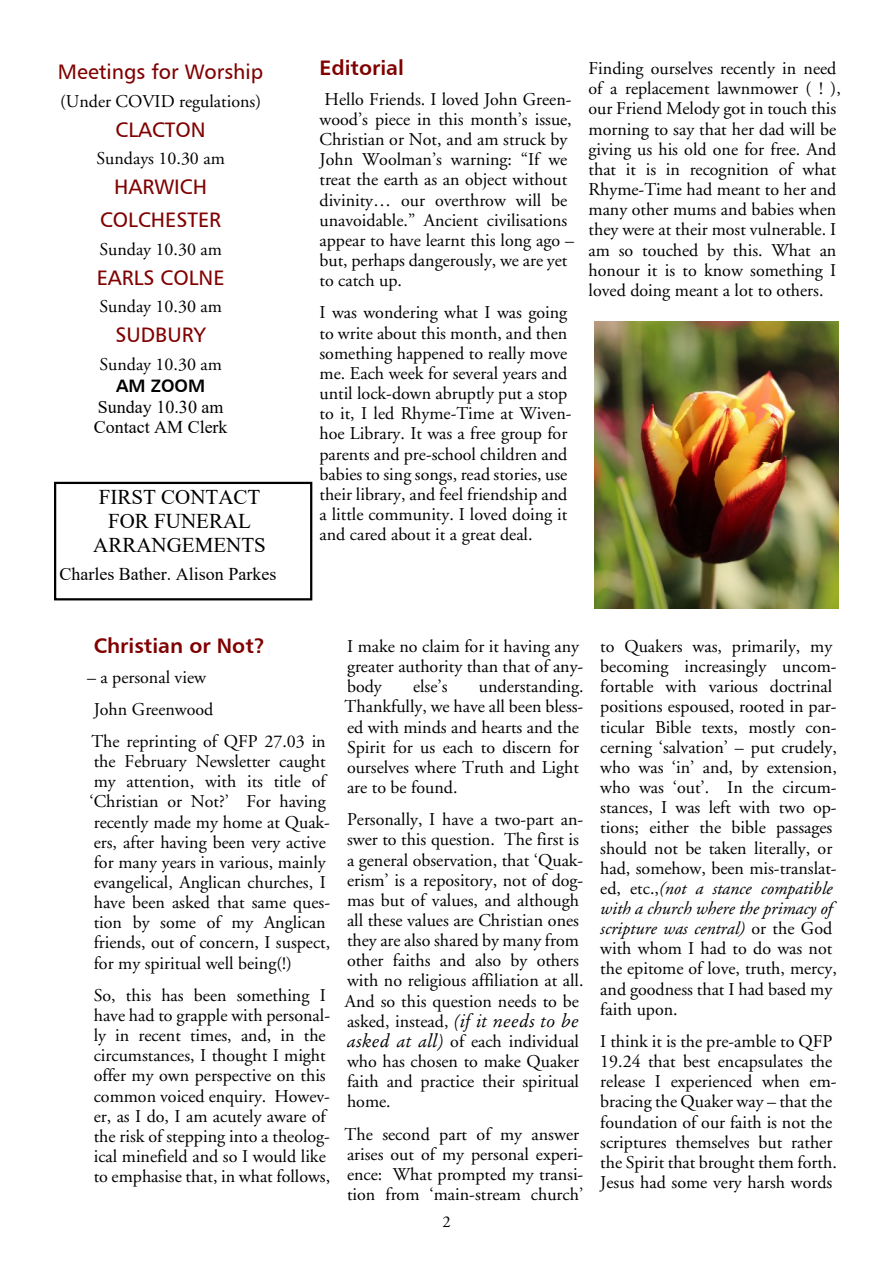
<style>
.page{position:relative;width:893px;height:1263px;background:#fff}
.page>*{position:absolute;margin:0;border:0;box-sizing:border-box;transform-origin:0 0}
.t1{font:21px/32.8px "Humanist 777 BT Roman B";color:#800000;text-align:center}
.t2{font:21px/24.2px "Times New Roman";color:#000;text-align:center}
.t3{font:21px "Humanist 777 BT Bold B";color:#800000}
.t4{font:18px/20.1px "Adobe Garamond";color:#000}
.t5{font:18px/20.7px "Times New Roman";color:#000}
.t6{font:18px "Humanist 777 BT Bold B";color:#000}
.t7{font:16.5px "Adobe Garamond";color:#000}
.s1{font-family:"Stempel Garamond";font-style:italic}
.s2{font-style:italic}
</style>
<div class="page">
<div style="left:54px;top:482px;width:258px;height:118px;border:2px solid #000"></div>
<img style="left:595px;top:322px;width:244px;height:286px">
<p class="t1" style="left:58px;top:57px;width:207px">Meetings for Worship</p>
<p class="t4" style="left:60px;top:93px;width:202px">(Under COVID regulations)</p>
<p class="t1" style="left:116px;top:115px;width:92px">CLACTON</p>
<p class="t4" style="left:96px;top:150px;width:130px">Sundays 10.30 am</p>
<p class="t1" style="left:100px;top:172px;width:123px">HARWICH<br>COLCHESTER</p>
<p class="t4" style="left:99px;top:241px;width:124px">Sunday 10.30 am</p>
<p class="t1" style="left:97px;top:263px;width:129px">EARLS COLNE</p>
<p class="t4" style="left:99px;top:298px;width:124px">Sunday 10.30 am</p>
<p class="t1" style="left:115px;top:320px;width:92px">SUDBURY</p>
<p class="t4" style="left:99px;top:356px;width:124px">Sunday 10.30 am</p>
<p class="t6" style="left:116px;top:379px;width:91px">AM ZOOM</p>
<p class="t5" style="left:94px;top:398px;width:135px">Sunday 10.30 am<br>Contact AM Clerk</p>
<p class="t2" style="left:93px;top:487px;width:174px">FIRST CONTACT<br>FOR FUNERAL<br>ARRANGEMENTS</p>
<p class="t5" style="left:59px;top:565px;width:219px">Charles Bather. Alison Parkes</p>
<p class="t3" style="left:319px;top:59px;width:86px">Editorial</p>
<p class="t4" style="left:319px;top:91px;width:256px">Hello Friends. I loved John Green&shy;wood’s piece in this month’s issue,<br>Christian or Not, and am struck by<br>John Woolman’s warning: “If we treat the earth as an object without divinity… our overthrow will be unavoidable.” Ancient civilisations appear to have learnt this long ago – but, perhaps dangerously, we are yet to catch up.</p>
<p class="t4" style="left:319px;top:304px;width:254px">I was wondering what I was going to write about this month, and then something happened to really move me. Each week for several years and until lock-down abruptly put a stop to it, I led Rhyme-Time at Wiven&shy;hoe Library. It was a free group for parents and pre-school children and babies to sing songs, read stories, use their library, and feel friendship and a little community. I loved doing it and cared about it a great deal.</p>
<p class="t4" style="left:589px;top:60px;width:254px">Finding ourselves recently in need of a replacement lawnmower ( ! ), our Friend Melody got in touch this morning to say that her dad will be giving us his old one for free. And that it is in recognition of what<br>Rhyme-Time had meant to her and many other mums and babies when they were at their most vulnerable. I am so touched by this. What an honour it is to know something I loved doing meant a lot to others.</p>
<p class="t3" style="left:94px;top:637px;width:173px">Christian or Not?</p>
<p class="t4" style="left:87px;top:662px;width:240px;line-height:32.1px">– a personal view<br>John Greenwood<br>The reprinting of QFP 27.03 in</p>
<p class="t4" style="left:90px;top:753px;width:242px">the February Newsletter caught my attention, with its title of ‘Christian or Not?’ For having recently made my home at Quak&shy;ers, after having been very active for many years in various, mainly evangelical, Anglican churches, I have been asked that same ques&shy;tion by some of my Anglican friends, out of concern, I suspect, for my spiritual well being(!)</p>
<p class="t4" style="left:94px;top:987px;width:238px">So, this has been something I have had to grapple with personal&shy;ly in recent times, and, in the circumstances, I thought I might offer my own perspective on this common voiced enquiry. Howev&shy;er, as I do, I am acutely aware of the risk of stepping into a theolog&shy;ical minefield and so I would like to emphasise that, in what follows,</p>
<p class="t4" style="left:347px;top:638px;width:238px">I make no claim for it having any greater authority than that of any&shy;body</p>
<p class="t4" style="left:345px;top:678px;width:240px;text-indent:134px">understanding.<br>Thankfully, we have all been bless&shy;ed with minds and hearts and the<br>Spirit for us each to discern for ourselves where Truth and Light are to be found.</p>
<p class="t4" style="left:345px;top:811px;width:240px">Personally, I have a two-part an&shy;swer to this question. The first is a general observation, that ‘Quak&shy;erism’ is a repository, not of dog&shy;mas but of values, and although all these values are Christian ones they are also shared by many from other faiths and also by others with no religious affiliation at all.<br>And so this question needs to be asked, instead, <span class="s1">(if it needs to be asked at all)</span> of each individual who has chosen to make Quaker faith and practice their spiritual home.</p>
<p class="t4" style="left:345px;top:1125px;width:240px">The second part of my answer arises out of my personal experi&shy;ence: What prompted my transi&shy;tion from ‘main-stream church’</p>
<p class="t4" style="left:413px;top:678px;width:36px">else’s</p>
<p class="t7" style="left:442px;top:1216px;width:10px">2</p>
<p class="t4" style="left:600px;top:638px;width:238px">to Quakers was, primarily, my becoming increasingly uncom&shy;fortable with various doctrinal positions espoused, rooted in par&shy;ticular Bible texts, mostly con&shy;cerning ‘salvation’ – put crudely, who was ‘in’ and, by extension, who was ‘out’. In the circum&shy;stances, I was left with two op&shy;tions; either the bible passages should not be taken literally, or had, somehow, been mis-translat&shy;ed, etc.,<span class="s2">(not a stance compatible with a church where the primacy of scripture was central)</span> or the God with whom I had to do was not the epitome of love, truth, mercy, and goodness that I had based my faith upon.</p>
<p class="t4" style="left:600px;top:1033px;width:238px">I think it is the pre-amble to QFP<br>19.24 that best encapsulates the release I experienced when em&shy;bracing the Quaker way – that the foundation of our faith is not the scriptures themselves but rather the Spirit that brought them forth.<br>Jesus had some very harsh words</p>
</div>
